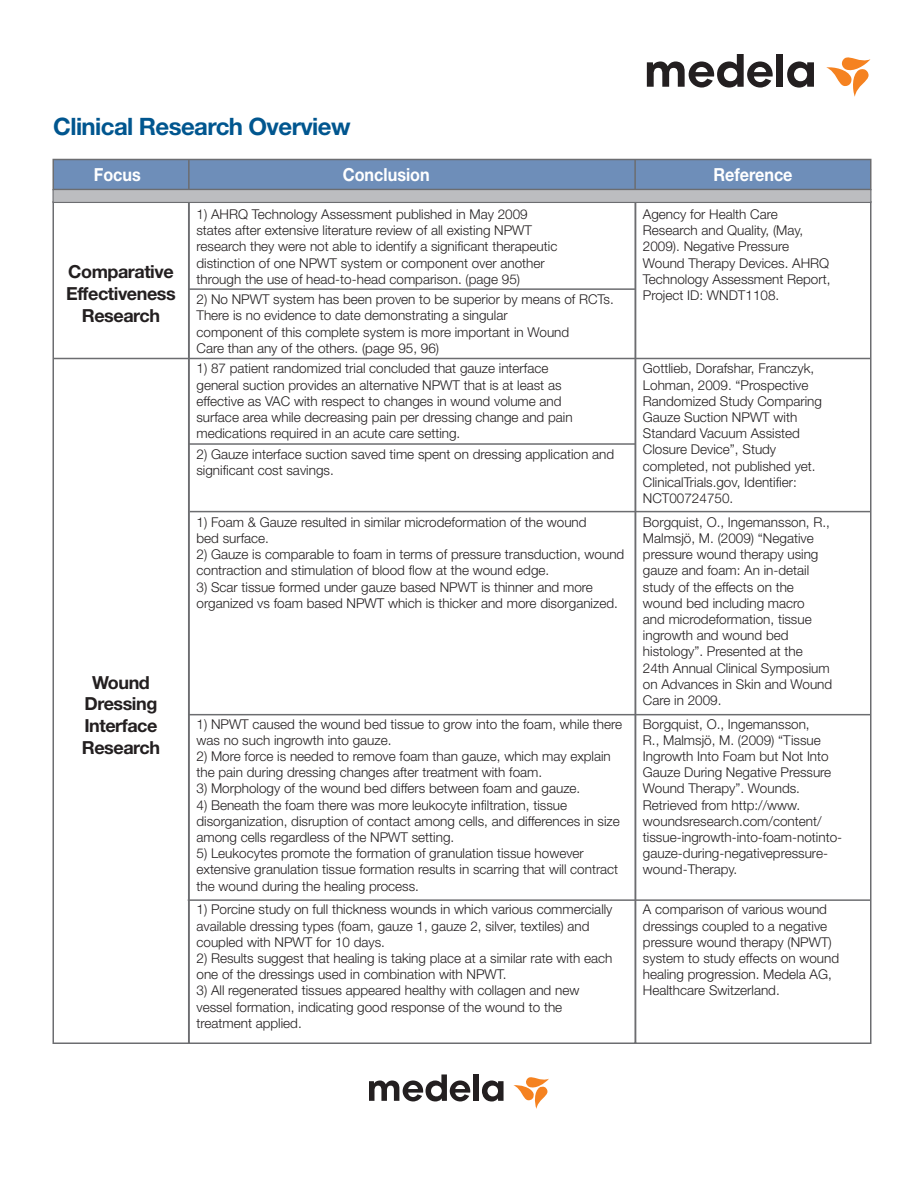
<style>
.page{position:relative;width:918px;height:1188px;background:#fff}
.page>*{position:absolute;margin:0;border:0;box-sizing:border-box;transform-origin:0 0}
.t1{font:700 24px "Helvetica Neue LT Std";letter-spacing:-.025em;color:#00568f}
.t2{font:700 18px "Helvetica Neue LT Std";letter-spacing:-.025em;color:#231f20}
.t3{font:700 18px "Helvetica Neue LT Std";color:#fff;scale:.9 1}
.t4{font:300 13.5px/16.2px "Helvetica Neue LT Std";color:#231f20}
</style>
<div class="page">
<div style="left:635px;top:201px;width:237px;height:843px;border:2px solid #6c6d70"></div>
<div style="left:52px;top:201px;width:137px;height:843px;border:2px solid #6c6d70"></div>
<hr style="left:189px;top:288px;width:446px;height:2px;background:#6c6d70">
<hr style="left:53px;top:358px;width:817px;height:1px;background:#6c6d70">
<hr style="left:189px;top:443px;width:446px;height:2px;background:#6c6d70">
<hr style="left:190px;top:511px;width:680px;height:1px;background:#6c6d70">
<hr style="left:189px;top:714px;width:681px;height:1px;background:#6c6d70">
<hr style="left:188px;top:899px;width:682px;height:2px;background:#6c6d70">
<div style="left:53px;top:159px;width:818px;height:30px;background:#6e8eb9"></div>
<div style="left:52px;top:159px;width:820px;height:31px;border:2px solid #6c6d70"></div>
<hr style="left:188px;top:159px;width:2px;height:44px;background:#6c6d70">
<hr style="left:634px;top:160px;width:2px;height:42px;background:#6c6d70">
<div style="left:776px;top:54px;width:7px;height:33px;background:#231f20"></div>
<svg style="left:787px;top:61px;width:27px;height:27px"></svg>
<svg style="left:647px;top:54px;width:126px;height:34px"></svg>
<svg style="left:826px;top:57px;width:44px;height:40px"></svg>
<div style="left:473px;top:1074px;width:6px;height:27px;background:#231f20"></div>
<svg style="left:482px;top:1081px;width:22px;height:21px"></svg>
<svg style="left:369px;top:1074px;width:101px;height:27px"></svg>
<svg style="left:513px;top:1077px;width:36px;height:32px"></svg>
<div style="left:52px;top:189px;width:819px;height:14px;background:#bcbdc0;border:1px solid #6c6d70"></div>
<p class="t1" style="left:53px;top:112px;width:299px">Clinical Research Overview</p>
<p class="t3" style="left:94px;top:163px;width:54px">Focus</p>
<p class="t3" style="left:343px;top:163px;width:98px">Conclusion</p>
<p class="t3" style="left:713px;top:163px;width:90px">Reference</p>
<p class="t2" style="left:68px;top:261px;width:107px">Comparative</p>
<p class="t2" style="left:66px;top:282px;width:111px">Effectiveness</p>
<p class="t2" style="left:82px;top:304px;width:80px">Research</p>
<p class="t2" style="left:92px;top:671px;width:59px">Wound</p>
<p class="t2" style="left:85px;top:693px;width:74px">Dressing</p>
<p class="t2" style="left:84px;top:714px;width:75px">Interface</p>
<p class="t2" style="left:82px;top:736px;width:80px">Research</p>
<p class="t4" style="left:196px;top:206px;width:333px">1) AHRQ Technology Assessment published in May 2009</p>
<p class="t4" style="left:196px;top:222px;width:337px">states after extensive literature review of all existing NPWT</p>
<p class="t4" style="left:196px;top:238px;width:362px">research they were not able to identify a significant therapeutic</p>
<p class="t4" style="left:196px;top:254px;width:350px">distinction of one NPWT system or component over another</p>
<p class="t4" style="left:196px;top:271px;width:325px">through the use of head-to-head comparison. (page 95)</p>
<p class="t4" style="left:196px;top:291px;width:419px">2) No NPWT system has been proven to be superior by means of RCTs.<br>There is no evidence to date demonstrating a singular</p>
<p class="t4" style="left:196px;top:323px;width:374px">component of this complete system is more important in Wound</p>
<p class="t4" style="left:196px;top:340px;width:244px">Care than any of the others. (page 95, 96)</p>
<p class="t4" style="left:196px;top:360px;width:353px">1) 87 patient randomized trial concluded that gauze interface</p>
<p class="t4" style="left:196px;top:376px;width:367px">general suction provides an alternative NPWT that is at least as</p>
<p class="t4" style="left:196px;top:393px;width:367px">effective as VAC with respect to changes in wound volume and</p>
<p class="t4" style="left:196px;top:409px;width:378px">surface area while decreasing pain per dressing change and pain</p>
<p class="t4" style="left:196px;top:425px;width:265px">medications required in an acute care setting.</p>
<p class="t4" style="left:196px;top:445px;width:419px">2) Gauze interface suction saved time spent on dressing application and significant cost savings.</p>
<p class="t4" style="left:196px;top:514px;width:392px">1) Foam &amp; Gauze resulted in similar microdeformation of the wound</p>
<p class="t4" style="left:196px;top:530px;width:74px">bed surface.</p>
<p class="t4" style="left:196px;top:546px;width:429px">2) Gauze is comparable to foam in terms of pressure transduction, wound contraction and stimulation of blood flow at the wound edge.</p>
<p class="t4" style="left:196px;top:578px;width:423px">3) Scar tissue formed under gauze based NPWT is thinner and more organized vs foam based NPWT which is thicker and more disorganized.</p>
<p class="t4" style="left:196px;top:715px;width:427px">1) NPWT caused the wound bed tissue to grow into the foam, while there was no such ingrowth into gauze.</p>
<p class="t4" style="left:196px;top:748px;width:416px">2) More force is needed to remove foam than gauze, which may explain the pain during dressing changes after treatment with foam.</p>
<p class="t4" style="left:196px;top:780px;width:385px">3) Morphology of the wound bed differs between foam and gauze.</p>
<p class="t4" style="left:196px;top:796px;width:425px">4) Beneath the foam there was more leukocyte infiltration, tissue disorganization, disruption of contact among cells, and differences in size among cells regardless of the NPWT setting.</p>
<p class="t4" style="left:196px;top:845px;width:423px">5) Leukocytes promote the formation of granulation tissue however extensive granulation tissue formation results in scarring that will contract the wound during the healing process.</p>
<p class="t4" style="left:196px;top:901px;width:418px">1) Porcine study on full thickness wounds in which various commercially available dressing types (foam, gauze 1, gauze 2, silver, textiles) and coupled with NPWT for 10 days.</p>
<p class="t4" style="left:196px;top:950px;width:417px">2) Results suggest that healing is taking place at a similar rate with each one of the dressings used in combination with NPWT.</p>
<p class="t4" style="left:196px;top:982px;width:384px">3) All regenerated tissues appeared healthy with collagen and new</p>
<p class="t4" style="left:196px;top:998px;width:367px">vessel formation, indicating good response of the wound to the</p>
<p class="t4" style="left:196px;top:1015px;width:107px">treatment applied.</p>
<p class="t4" style="left:643px;top:206px;width:136px">Agency for Health Care</p>
<p class="t4" style="left:643px;top:222px;width:162px">Research and Quality, (May,</p>
<p class="t4" style="left:643px;top:238px;width:148px">2009). Negative Pressure</p>
<p class="t4" style="left:643px;top:254px;width:188px">Wound Therapy Devices. AHRQ</p>
<p class="t4" style="left:643px;top:271px;width:189px">Technology Assessment Report,</p>
<p class="t4" style="left:643px;top:287px;width:138px">Project ID: WNDT1108.</p>
<p class="t4" style="left:643px;top:360px;width:173px">Gottlieb, Dorafshar, Franczyk,</p>
<p class="t4" style="left:643px;top:376px;width:167px">Lohman, 2009. “Prospective</p>
<p class="t4" style="left:643px;top:393px;width:181px">Randomized Study Comparing</p>
<p class="t4" style="left:643px;top:409px;width:156px">Gauze Suction NPWT with</p>
<p class="t4" style="left:643px;top:425px;width:159px">Standard Vacuum Assisted</p>
<p class="t4" style="left:643px;top:441px;width:135px">Closure Device”, Study</p>
<p class="t4" style="left:643px;top:457px;width:174px">completed, not published yet.</p>
<p class="t4" style="left:643px;top:474px;width:155px">ClinicalTrials.gov, Identifier:</p>
<p class="t4" style="left:643px;top:490px;width:92px">NCT00724750.</p>
<p class="t4" style="left:643px;top:514px;width:189px">Borgquist, O., Ingemansson, R.,</p>
<p class="t4" style="left:643px;top:530px;width:172px">Malmsjö, M. (2009) “Negative</p>
<p class="t4" style="left:643px;top:546px;width:177px">pressure wound therapy using</p>
<p class="t4" style="left:643px;top:562px;width:168px">gauze and foam: An in-detail</p>
<p class="t4" style="left:643px;top:578px;width:153px">study of the effects on the</p>
<p class="t4" style="left:643px;top:595px;width:163px">wound bed including macro</p>
<p class="t4" style="left:643px;top:611px;width:170px">and microdeformation, tissue</p>
<p class="t4" style="left:643px;top:627px;width:147px">ingrowth and wound bed</p>
<p class="t4" style="left:643px;top:643px;width:161px">histology”. Presented at the</p>
<p class="t4" style="left:643px;top:659px;width:188px">24th Annual Clinical Symposium</p>
<p class="t4" style="left:643px;top:676px;width:191px">on Advances in Skin and Wound</p>
<p class="t4" style="left:643px;top:692px;width:80px">Care in 2009.</p>
<p class="t4" style="left:643px;top:715px;width:168px">Borgquist, O., Ingemansson,</p>
<p class="t4" style="left:643px;top:732px;width:179px">R., Malmsjö, M. (2009) “Tissue</p>
<p class="t4" style="left:643px;top:748px;width:187px">Ingrowth Into Foam but Not Into</p>
<p class="t4" style="left:643px;top:764px;width:190px">Gauze During Negative Pressure</p>
<p class="t4" style="left:643px;top:780px;width:159px">Wound Therapy”. Wounds.</p>
<p class="t4" style="left:643px;top:796px;width:159px">Retrieved from http://www.</p>
<p class="t4" style="left:643px;top:813px;width:180px">woundsresearch.com/content/</p>
<p class="t4" style="left:643px;top:829px;width:201px">tissue-ingrowth-into-foam-notinto-</p>
<p class="t4" style="left:643px;top:845px;width:187px">gauze-during-negativepressure-</p>
<p class="t4" style="left:643px;top:861px;width:96px">wound-Therapy.</p>
<p class="t4" style="left:643px;top:901px;width:186px">A comparison of various wound</p>
<p class="t4" style="left:643px;top:917px;width:186px">dressings coupled to a negative</p>
<p class="t4" style="left:643px;top:934px;width:190px">pressure wound therapy (NPWT)</p>
<p class="t4" style="left:643px;top:950px;width:198px">system to study effects on wound</p>
<p class="t4" style="left:643px;top:966px;width:190px">healing progression. Medela AG,</p>
<p class="t4" style="left:643px;top:982px;width:138px">Healthcare Switzerland.</p>
</div>
